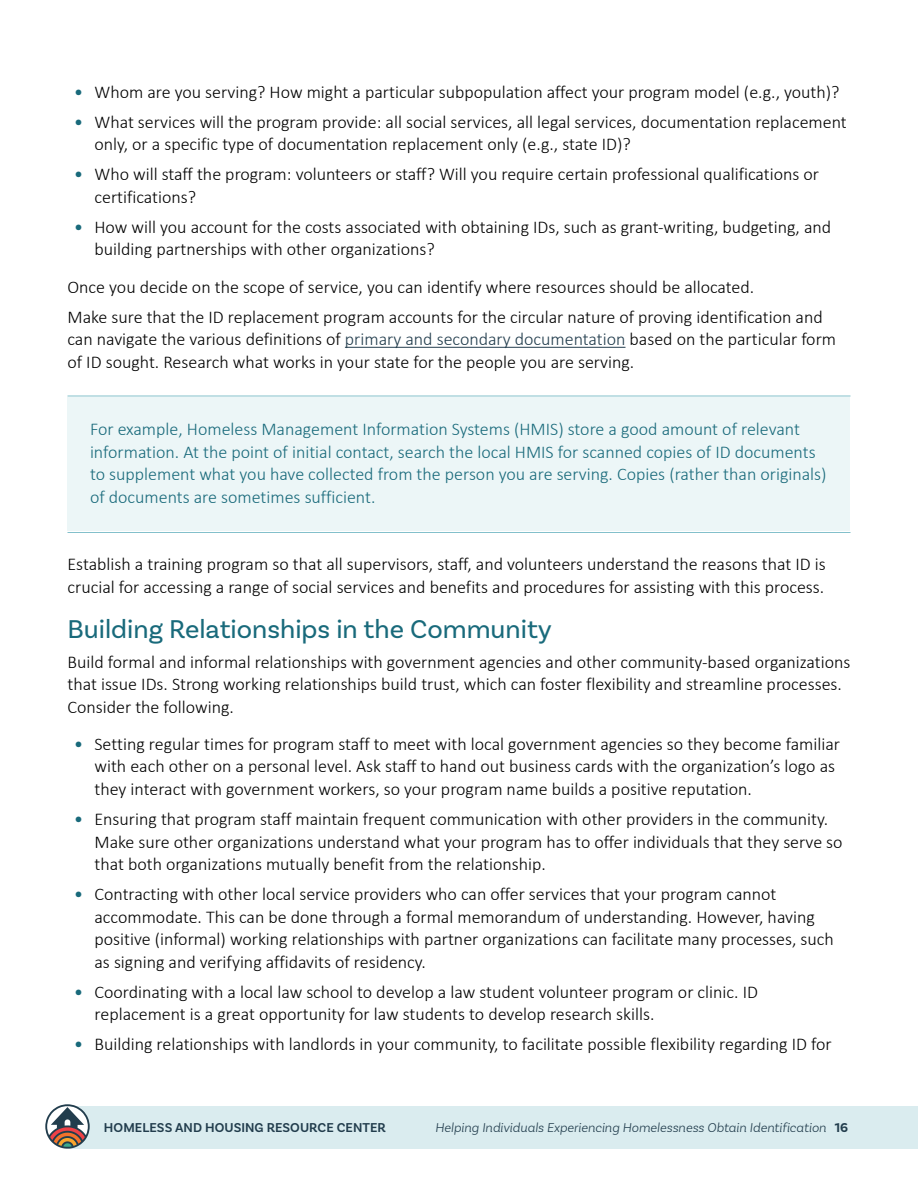
<style>
.page{position:relative;width:918px;height:1188px;background:#fff}
.page>*{position:absolute;margin:0;border:0;box-sizing:border-box;transform-origin:0 0}
.t1{font:27px "Basic Sans";color:#196a7b}
.t2{font:300 18px/22.5px "Calibri";color:#000}
.t3{font:300 18px/22.5px "Calibri";color:#196a7b}
.t4{font:italic 300 13.5px "Basic Sans";color:#223d4d}
.t5{font:600 13.5px "Basic Sans";letter-spacing:.005em;color:#223d4d}
.s1{font-weight:400;color:#196a7b}
.s2{color:#223d4d}
.s3{font-weight:700;font-style:normal}
</style>
<div class="page">
<div style="left:66px;top:1106px;width:852px;height:43px;background:#daecef"></div>
<svg style="left:45px;top:1104px;width:45px;height:45px"></svg>
<hr style="left:345px;top:347px;width:281px;height:1px;background:#223d4d">
<div style="left:68px;top:398px;width:782px;height:133px;background:#ecf6f7"></div>
<hr style="left:68px;top:532px;width:782px;height:1px;background:#83c0cb">
<hr style="left:68px;top:396px;width:782px;height:1px;background:#83c0cb">
<p class="t2" style="left:74px;top:80px;width:767px"><span class="s1">•</span> Whom are you serving? How might a particular subpopulation affect your program model (e.g., youth)?</p>
<p class="t2" style="left:94px;top:110px;width:754px;text-indent:-20px"><span class="s1">•</span> What services will the program provide: all social services, all legal services, documentation replacement only, or a specific type of documentation replacement only (e.g., state ID)?</p>
<p class="t2" style="left:94px;top:163px;width:726px;text-indent:-20px"><span class="s1">•</span> Who will staff the program: volunteers or staff? Will you require certain professional qualifications or certifications?</p>
<p class="t2" style="left:94px;top:215px;width:738px;text-indent:-20px"><span class="s1">•</span> How will you account for the costs associated with obtaining IDs, such as grant-writing, budgeting, and building partnerships with other organizations?</p>
<p class="t2" style="left:68px;top:275px;width:688px">Once you decide on the scope of service, you can identify where resources should be allocated.</p>
<p class="t2" style="left:68px;top:305px;width:770px">Make sure that the ID replacement program accounts for the circular nature of proving identification and can navigate the various definitions of <span class="s2">primary and secondary documentation</span> based on the particular form of ID sought. Research what works in your state for the people you are serving.</p>
<p class="t3" style="left:90px;top:418px;width:738px">For example, Homeless Management Information Systems (HMIS) store a good amount of relevant information. At the point of initial contact, search the local HMIS for scanned copies of ID documents to supplement what you have collected from the person you are serving. Copies (rather than originals) of documents are sometimes sufficient.</p>
<p class="t2" style="left:68px;top:553px;width:760px">Establish a training program so that all supervisors, staff, and volunteers understand the reasons that ID is crucial for accessing a range of social services and benefits and procedures for assisting with this process.</p>
<h3 class="t1" style="left:68px;top:612px;width:486px">Building Relationships in the Community</h3>
<p class="t2" style="left:68px;top:650px;width:785px">Build formal and informal relationships with government agencies and other community-based organizations that issue IDs. Strong working relationships build trust, which can foster flexibility and streamline processes.<br>Consider the following.</p>
<p class="t2" style="left:94px;top:733px;width:747px;text-indent:-20px"><span class="s1">•</span> Setting regular times for program staff to meet with local government agencies so they become familiar with each other on a personal level. Ask staff to hand out business cards with the organization’s logo as they interact with government workers, so your program name builds a positive reputation.</p>
<p class="t2" style="left:94px;top:808px;width:750px;text-indent:-20px"><span class="s1">•</span> Ensuring that program staff maintain frequent communication with other providers in the community.<br>Make sure other organizations understand what your program has to offer individuals that they serve so that both organizations mutually benefit from the relationship.</p>
<p class="t2" style="left:94px;top:883px;width:741px;text-indent:-20px"><span class="s1">•</span> Contracting with other local service providers who can offer services that your program cannot accommodate. This can be done through a formal memorandum of understanding. However, having positive (informal) working relationships with partner organizations can facilitate many processes, such as signing and verifying affidavits of residency.</p>
<p class="t2" style="left:94px;top:980px;width:665px;text-indent:-20px"><span class="s1">•</span> Coordinating with a local law school to develop a law student volunteer program or clinic. ID replacement is a great opportunity for law students to develop research skills.</p>
<p class="t2" style="left:74px;top:1033px;width:759px"><span class="s1">•</span> Building relationships with landlords in your community, to facilitate possible flexibility regarding ID for</p>
<p class="t5" style="left:104px;top:1119px;width:283px">HOMELESS AND HOUSING RESOURCE CENTER</p>
<p class="t4" style="left:435px;top:1119px;width:414px">Helping Individuals Experiencing Homelessness Obtain Identification <span class="s3">16</span></p>
</div>
